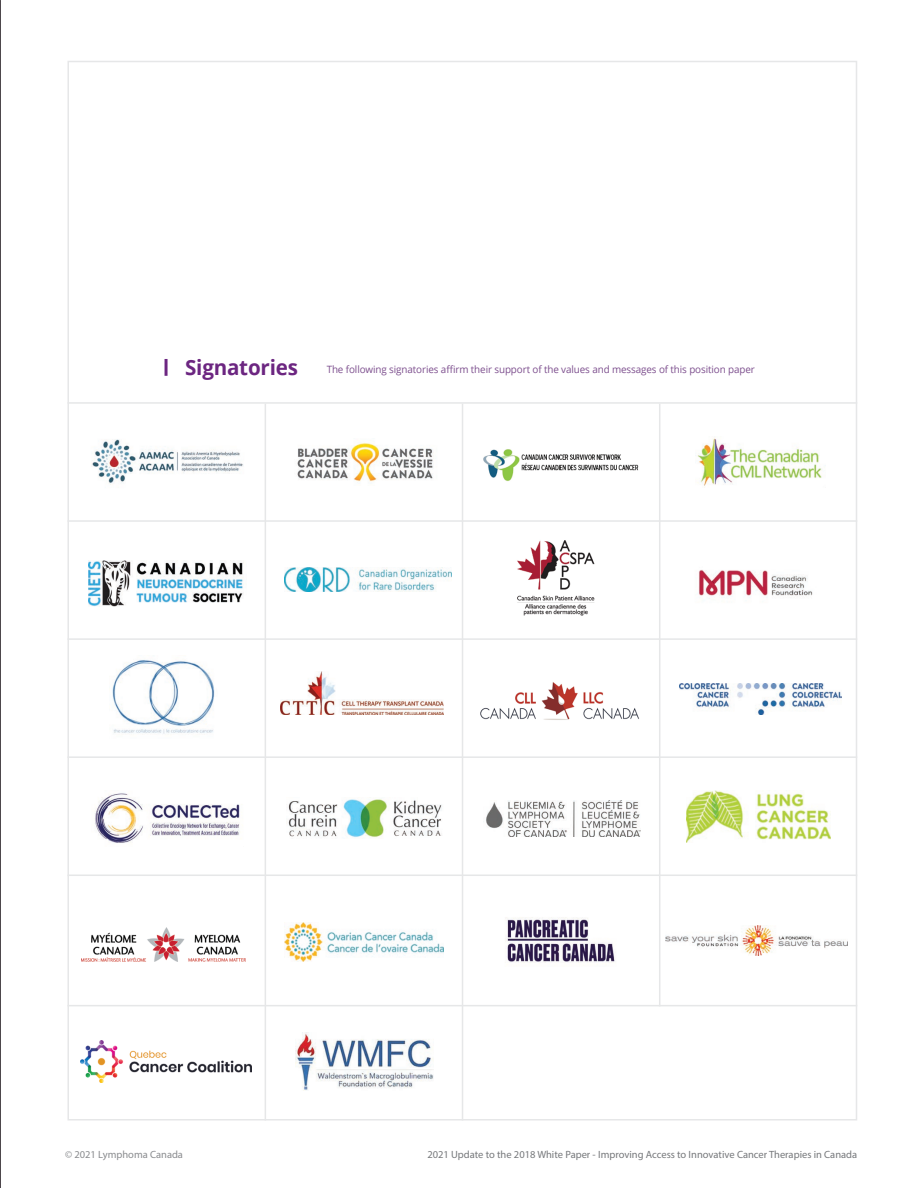
<style>
.page{position:relative;width:918px;height:1188px;background:#fff}
.page>*{position:absolute;margin:0;border:0;box-sizing:border-box;transform-origin:0 0}
.t1{font:700 21px "Open Sans";letter-spacing:-.01em;color:#6c2681}
.t2{font:10.5px "Myriad Pro";color:#76787b}
.t3{font:10.5px "Myriad Pro";color:#8a8c8f}
.Body_-_Main{font:10.05px "Open Sans";letter-spacing:-.01em;color:#7d4f8e}
</style>
<div class="page">
<svg style="left:0;top:0;width:1px;height:1188px"></svg>
<img style="left:660px;top:457px;width:198px;height:252px">
<hr style="left:68px;top:638px;width:789px;height:2px;background:#e6e7e8">
<hr style="left:68px;top:756px;width:789px;height:2px;background:#e6e7e8">
<hr style="left:68px;top:875px;width:789px;height:1px;background:#e6e7e8">
<hr style="left:68px;top:1005px;width:789px;height:1px;background:#e6e7e8">
<hr style="left:68px;top:520px;width:789px;height:2px;background:#e6e7e8">
<hr style="left:68px;top:402px;width:789px;height:2px;background:#e6e7e8">
<hr style="left:462px;top:404px;width:1px;height:716px;background:#e6e7e8">
<hr style="left:659px;top:404px;width:1px;height:602px;background:#e6e7e8">
<hr style="left:265px;top:404px;width:1px;height:716px;background:#e6e7e8">
<img style="left:92px;top:439px;width:151px;height:46px">
<img style="left:297px;top:443px;width:136px;height:39px">
<img style="left:483px;top:449px;width:156px;height:32px">
<img style="left:695px;top:438px;width:131px;height:50px">
<img style="left:81px;top:1040px;width:170px;height:43px">
<img style="left:112px;top:660px;width:103px;height:74px">
<img style="left:480px;top:682px;width:159px;height:38px">
<img style="left:88px;top:560px;width:156px;height:46px">
<img style="left:679px;top:683px;width:163px;height:31px">
<img style="left:95px;top:793px;width:145px;height:50px">
<img style="left:285px;top:568px;width:167px;height:24px">
<img style="left:517px;top:540px;width:78px;height:76px">
<img style="left:280px;top:672px;width:164px;height:42px">
<img style="left:288px;top:799px;width:154px;height:39px">
<img style="left:486px;top:800px;width:154px;height:37px">
<img style="left:686px;top:790px;width:145px;height:52px">
<img style="left:82px;top:927px;width:163px;height:34px">
<img style="left:285px;top:923px;width:159px;height:38px">
<img style="left:505px;top:917px;width:110px;height:49px">
<img style="left:665px;top:925px;width:183px;height:31px">
<img style="left:295px;top:1032px;width:138px;height:58px">
<hr style="left:165px;top:359px;width:3px;height:17px;background:#6c2681">
<h2 class="t1" style="left:185px;top:353px;width:114px">Signatories</h2>
<p class="Body_-_Main" style="left:327px;top:363px;width:430px">The following signatories affirm their support of the values and messages of this position paper</p>
<p class="t3" style="left:65px;top:1148px;width:120px">© 2021 Lymphoma Canada</p>
<p class="t2" style="left:427px;top:1148px;width:431px">2021 Update to the 2018 White Paper - Improving Access to Innovative Cancer Therapies in Canada</p>
</div>
